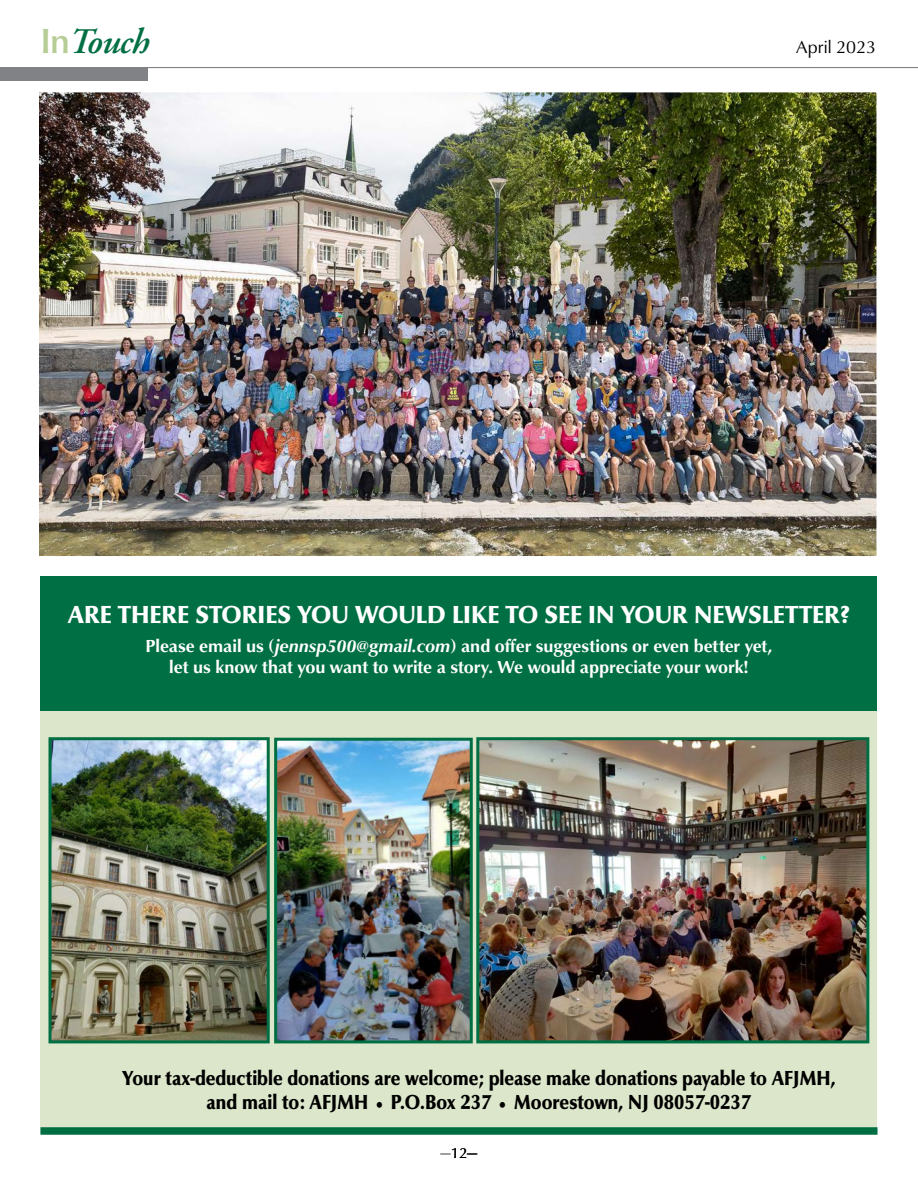
<style>
.page{position:relative;width:918px;height:1188px;background:#fff}
.page>*{position:absolute;margin:0;border:0;box-sizing:border-box;transform-origin:0 0}
.t1{font:italic 600 36px "Adobe Garamond Pro";letter-spacing:-.025em;color:#006f43}
.t2{font:900 25.5px "Classico URW";color:#fff}
.t3{font:900 21px/24px "Classico URW";color:#000;text-align:center;scale:.91 1}
.t4{font:700 18px/21.6px "Classico URW";color:#fff;text-align:center}
.t5{font:18px "Classico URW";color:#000}
.t6{font:15px "Classico URW";color:#000}
.s1{font-family:"Classico URW";font-weight:500;font-style:normal;color:#b7cd96}
.s2{font-style:italic}
.s3{color:#808285}
</style>
<div class="page">
<hr style="left:40px;top:67px;width:878px;height:1px;background:#808285">
<div style="left:0;top:67px;width:148px;height:13px;background:#808285"></div>
<div style="left:40px;top:1068px;width:838px;height:66px;background:#dbe6ca"></div>
<div style="left:40px;top:667px;width:838px;height:401px;background:#dbe6ca"></div>
<div style="left:40px;top:576px;width:838px;height:135px;background:#006f43"></div>
<img style="left:39px;top:92px;width:838px;height:464px">
<img style="left:53px;top:741px;width:213px;height:298px">
<div style="left:49px;top:737px;width:221px;height:306px;border:3px solid #006e43"></div>
<img style="left:278px;top:742px;width:191px;height:297px">
<div style="left:274px;top:738px;width:199px;height:305px;border:3px solid #006e43"></div>
<img style="left:480px;top:741px;width:385px;height:298px">
<div style="left:476px;top:737px;width:393px;height:306px;border:3px solid #006e43"></div>
<div style="left:40px;top:1127px;width:838px;height:8px;background:#006e43"></div>
<h1 class="t1" style="left:40px;top:21px;width:110px"><span class="s1">In</span>Touch</h1>
<p class="t5" style="left:796px;top:34px;width:82px">April 2023</p>
<h2 class="t2" style="left:68px;top:599px;width:784px">ARE THERE STORIES YOU WOULD LIKE TO SEE IN YOUR NEWSLETTER?</h2>
<p class="t4" style="left:146px;top:634px;width:628px">Please email us (<span class="s2">jennsp500@gmail.com</span>) and offer suggestions or even better yet, let us know that you want to write a story. We would appreciate your work!</p>
<p class="t3" style="left:122px;top:1066px;width:785px">Your tax-deductible donations are welcome; please make donations payable to AFJMH, and mail to: AFJMH • P.O.Box 237 • Moorestown, NJ 08057-0237</p>
<p class="t6" style="left:440px;top:1142px;width:39px"><span class="s3">—</span>12—</p>
</div>
